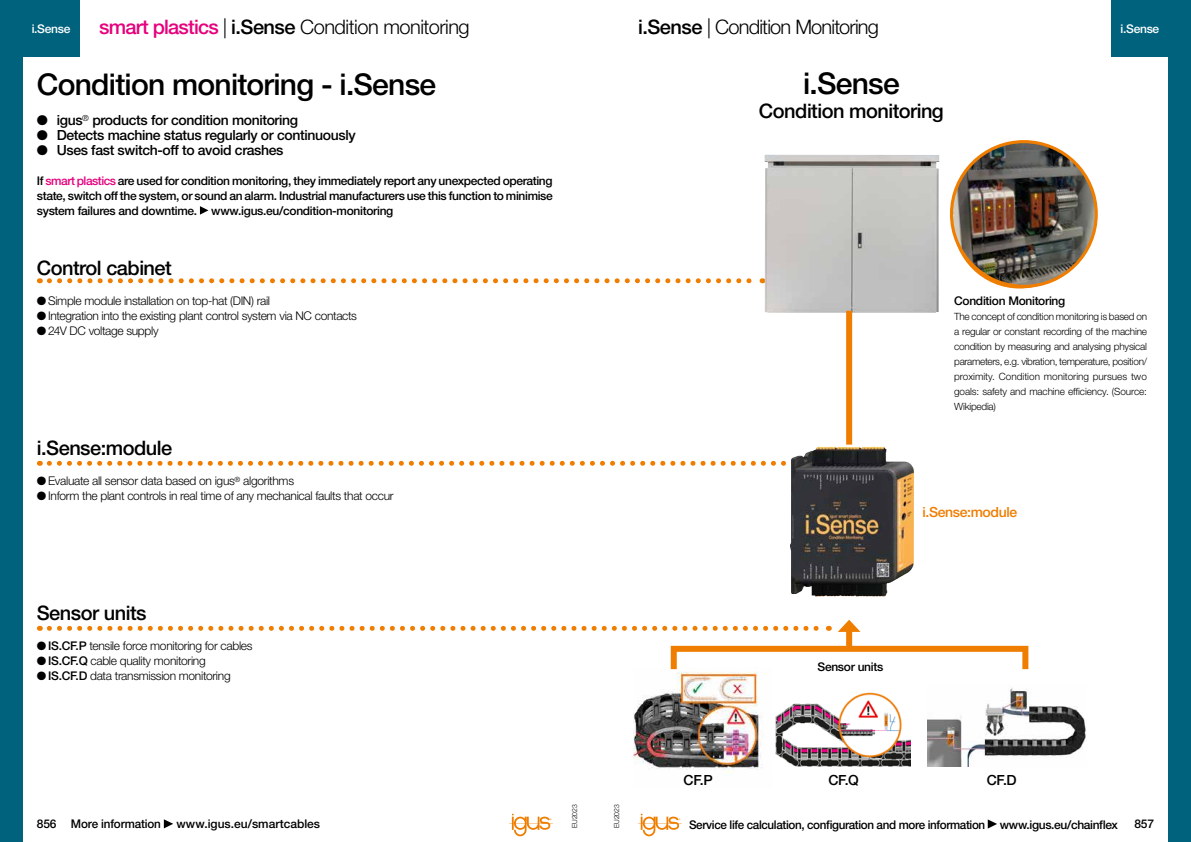
<style>
.page{position:relative;width:1191px;height:842px;background:#fff}
.page>*{position:absolute;margin:0;border:0;box-sizing:border-box;transform-origin:0 0}
.t1{font:500 30px "Helvetica Neue LTW1 G";letter-spacing:-.025em;color:#000}
.t2{font:300 20px "Helvetica Neue LTW1 G";letter-spacing:-.04em;color:#000}
.t3{font:500 20px "Helvetica Neue LTW1 G";letter-spacing:-.025em;color:#000}
.t4{font:500 14px "Helvetica Neue LTW1 G";letter-spacing:-.025em;color:#000}
.t5{font:500 14px "Helvetica Neue LTW1 G";letter-spacing:-.025em;color:#ef7d00}
.t6{font:500 12px/15px "Helvetica Neue LTW1 G";letter-spacing:-.025em;color:#000;text-align:justify}
.t7{font:300 12px "Helvetica Neue LTW1 G";letter-spacing:-.025em;color:#000}
.t8{font:500 12px "Helvetica Neue LTW1 G";color:#000}
.t9{font:500 12px "Helvetica Neue LTW1 G";letter-spacing:-.025em;color:#fff}
.t10{font:300 10px/15px "Helvetica Neue LTW1 G";letter-spacing:-.015em;color:#000;text-align:justify}
.t11{font:300 7px "Helvetica Neue LTW1 G";letter-spacing:-.01em;color:#000}
.s1{font-weight:500;color:#e6007d}
.s2{font-weight:500}
.s3{color:#e6007d}
</style>
<div class="page">
<svg style="left:638px;top:814px;width:44px;height:22px"></svg>
<svg style="left:509px;top:814px;width:44px;height:22px"></svg>
<svg style="left:49px;top:278px;width:714px;height:5px"></svg>
<svg style="left:49px;top:461px;width:737px;height:5px"></svg>
<svg style="left:49px;top:626px;width:780px;height:5px"></svg>
<img style="left:633px;top:667px;width:129px;height:106px">
<img style="left:775px;top:692px;width:135px;height:75px">
<img style="left:928px;top:688px;width:158px;height:78px">
<div style="left:671px;top:646px;width:357px;height:26px;border:6px solid #ef7d00"></div>
<img style="left:790px;top:447px;width:82px;height:149px">
<img style="left:764px;top:155px;width:175px;height:158px">
<img style="left:951px;top:142px;width:145px;height:144px;border-radius:72px">
<div style="left:950px;top:140px;width:147px;height:148px;border:3px solid #ef7d00;border-radius:50%"></div>
<div style="left:846px;top:627px;width:6px;height:19px;background:#ef7d00"></div>
<svg style="left:838px;top:620px;width:22px;height:12px"></svg>
<div style="left:0;top:0;width:23px;height:842px;background:#00627d"></div>
<div style="left:0;top:0;width:79px;height:57px;background:#00627d"></div>
<div style="left:1111px;top:0;width:80px;height:57px;background:#00627d"></div>
<div style="left:1168px;top:0;width:23px;height:842px;background:#00627d"></div>
<svg style="left:164px;top:819px;width:9px;height:9px"></svg>
<svg style="left:987px;top:819px;width:10px;height:9px"></svg>
<svg style="left:200px;top:206px;width:8px;height:9px"></svg>
<div style="left:846px;top:311px;width:6px;height:134px;background:#ef7d00"></div>
<h2 class="t2" style="left:99px;top:15px;width:372px"><span class="s1">smart plastics</span> | <span class="s2">i.Sense</span> Condition monitoring</h2>
<h2 class="t2" style="left:638px;top:15px;width:242px"><span class="s2">i.Sense</span> | Condition Monitoring</h2>
<p class="t9" style="left:32px;top:21px;width:40px">i.Sense</p>
<p class="t9" style="left:1120px;top:21px;width:40px">i.Sense</p>
<h1 class="t1" style="left:37px;top:66px;width:401px">Condition monitoring - i.Sense</h1>
<p class="t4" style="left:37px;top:111px;width:263px">● igus<sup>®</sup> products for condition monitoring</p>
<p class="t4" style="left:37px;top:126px;width:320px">● Detects machine status regularly or continuously</p>
<p class="t4" style="left:37px;top:141px;width:248px">● Uses fast switch-off to avoid crashes</p>
<p class="t6" style="left:37px;top:173px;width:517px">If <span class="s3">smart plastics</span> are used for condition monitoring, they immediately report any unexpected operating state, switch off the system, or sound an alarm. Industrial manufacturers use this function to minimise system failures and downtime. www.igus.eu/condition-monitoring</p>
<h2 class="t3" style="left:37px;top:255px;width:137px">Control cabinet</h2>
<p class="t7" style="left:37px;top:293px;width:235px">● Simple module installation on top-hat (DIN) rail</p>
<p class="t7" style="left:37px;top:308px;width:322px">● Integration into the existing plant control system via NC contacts</p>
<p class="t7" style="left:37px;top:323px;width:123px">● 24V DC voltage supply</p>
<h2 class="t3" style="left:37px;top:435px;width:137px">i.Sense:module</h2>
<p class="t7" style="left:37px;top:473px;width:259px">● Evaluate all sensor data based on igus<sup>®</sup> algorithms</p>
<p class="t7" style="left:37px;top:488px;width:358px">● Inform the plant controls in real time of any mechanical faults that occur</p>
<h2 class="t3" style="left:37px;top:600px;width:111px">Sensor units</h2>
<p class="t7" style="left:37px;top:638px;width:217px">● <span class="s2">IS.CF.P</span> tensile force monitoring for cables</p>
<p class="t7" style="left:37px;top:653px;width:170px">● <span class="s2">IS.CF.Q</span> cable quality monitoring</p>
<p class="t7" style="left:37px;top:668px;width:195px">● <span class="s2">IS.CF.D</span> data transmission monitoring</p>
<p class="t6" style="left:37px;top:817px;width:126px">856 More information</p>
<p class="t8" style="left:176px;top:817px;width:145px">www.igus.eu/smartcables</p>
<p class="t11" style="left:570px;top:828px;width:25px;rotate:-90deg">EU2023</p>
<p class="t11" style="left:612px;top:828px;width:25px;rotate:-90deg">EU2023</p>
<h1 class="t1" style="left:803px;top:65px;width:98px">i.Sense</h1>
<h2 class="t3" style="left:759px;top:99px;width:186px">Condition monitoring</h2>
<p class="t6" style="left:954px;top:293px;width:113px">Condition Monitoring</p>
<p class="t10" style="left:954px;top:309px;width:194px">The concept of condition monitoring is based on a regular or constant recording of the machine condition by measuring and analysing physical parameters, e.g. vibration, temperature, position/ proximity. Condition monitoring pursues two goals: safety and machine efficiency. (Source:<br>Wikipedia)</p>
<p class="t5" style="left:922px;top:504px;width:96px">i.Sense:module</p>
<p class="t6" style="left:817px;top:659px;width:67px">Sensor units</p>
<p class="t4" style="left:683px;top:772px;width:31px">CF.P</p>
<p class="t4" style="left:828px;top:772px;width:32px">CF.Q</p>
<p class="t4" style="left:987px;top:772px;width:31px">CF.D</p>
<p class="t6" style="left:689px;top:817px;width:430px">Service life calculation, configuration and more information www.igus.eu/chainflex</p>
<p class="t6" style="left:1134px;top:816px;width:21px">857</p>
</div>
